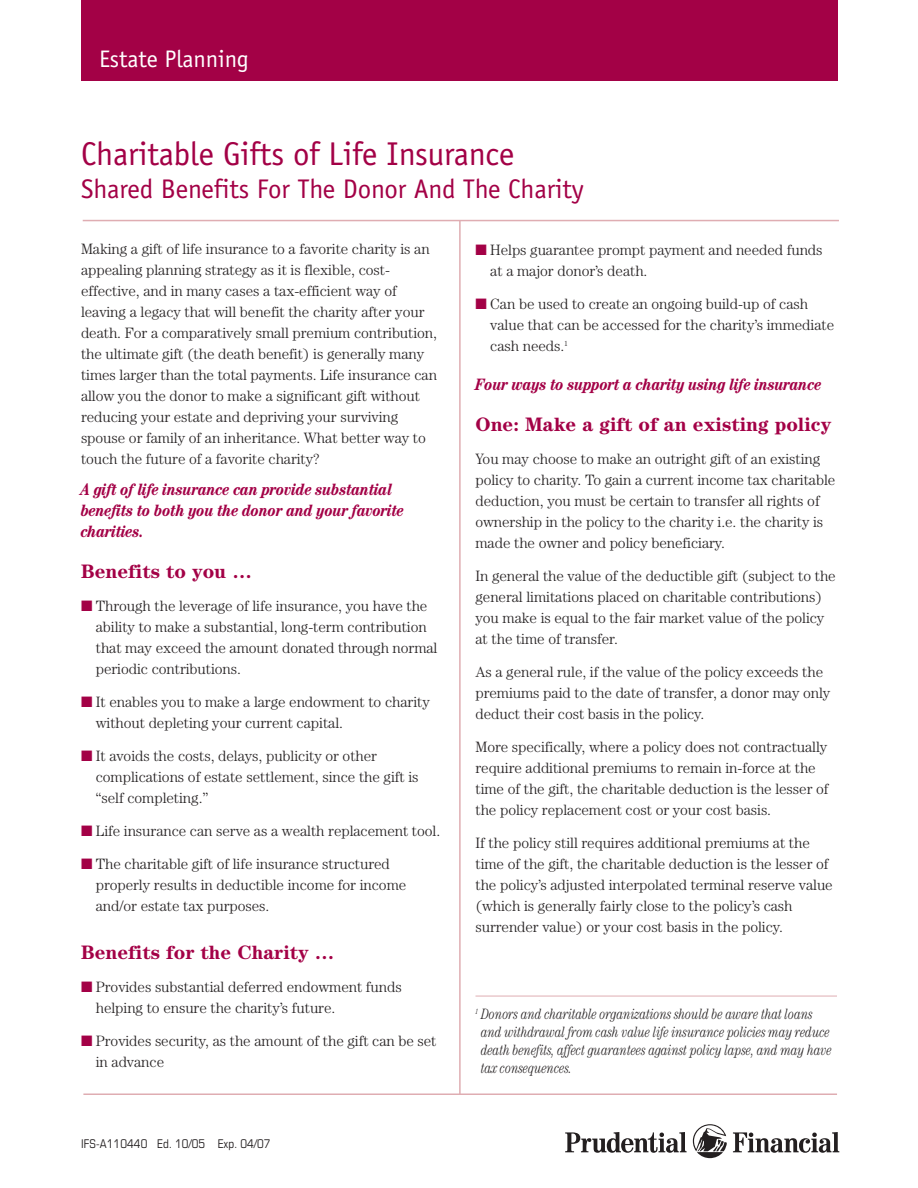
<style>
.page{position:relative;width:918px;height:1188px;background:#fff}
.page>*{position:absolute;margin:0;border:0;box-sizing:border-box;transform-origin:0 0}
.t1{font:33px "Officina Sans";letter-spacing:-.005em;color:#a30146}
.t2{font:27px "Officina Sans";letter-spacing:-.005em;color:#a30146}
.t3{font:24px "Officina Sans";letter-spacing:-.005em;color:#fff}
.t4{font:700 19.5px "Century";color:#a30146}
.t5{font:italic 700 condensed 16.5px/21px "Century";letter-spacing:-.005em;color:#a30146}
.t6{font:300 15px/21px "Century";letter-spacing:-.005em;color:#231f20}
.t7{font:italic 300 condensed 15px/18px "Century";letter-spacing:-.005em;color:#231f20;scale:.9 1}
.t8{font:condensed 12px "Eurostile";letter-spacing:.01em;color:#231f20}
.s1{color:#a30146}
</style>
<div class="page">
<hr style="left:83px;top:1094px;width:754px;height:1px;background:#dfadb2">
<div style="left:81px;top:0;width:757px;height:81px;background:#a30146"></div>
<svg style="left:693px;top:1124px;width:34px;height:34px"></svg>
<svg style="left:565px;top:1132px;width:122px;height:21px"></svg>
<svg style="left:733px;top:1132px;width:106px;height:21px"></svg>
<hr style="left:459px;top:221px;width:2px;height:873px;background:#dfadb2">
<hr style="left:83px;top:220px;width:756px;height:1px;background:#dfadb2">
<hr style="left:476px;top:996px;width:361px;height:1px;background:#dfadb2">
<h3 class="t3" style="left:99px;top:49px;width:151px">Estate Planning</h3>
<h1 class="t1" style="left:81px;top:142px;width:435px">Charitable Gifts of Life Insurance</h1>
<h2 class="t2" style="left:81px;top:179px;width:504px">Shared Benefits For The Donor And The Charity</h2>
<p class="t6" style="left:81px;top:240px;width:358px">Making a gift of life insurance to a favorite charity is an appealing planning strategy as it is flexible, cost&shy;effective, and in many cases a tax-efficient way of leaving a legacy that will benefit the charity after your death. For a comparatively small premium contribution, the ultimate gift (the death benefit) is generally many times larger than the total payments. Life insurance can allow you the donor to make a significant gift without reducing your estate and depriving your surviving spouse or family of an inheritance. What better way to touch the future of a favorite charity?</p>
<p class="t5" style="left:81px;top:480px;width:325px">A gift of life insurance can provide substantial benefits to both you the donor and your favorite charities.</p>
<h3 class="t4" style="left:81px;top:565px;width:172px">Benefits to you …</h3>
<p class="t6" style="left:96px;top:597px;width:343px;text-indent:-15px"><span class="s1">■</span> Through the leverage of life insurance, you have the ability to make a substantial, long-term contribution that may exceed the amount donated through normal periodic contributions.</p>
<p class="t6" style="left:96px;top:693px;width:336px;text-indent:-15px"><span class="s1">■</span> It enables you to make a large endowment to charity without depleting your current capital.</p>
<p class="t6" style="left:96px;top:747px;width:324px;text-indent:-15px"><span class="s1">■</span> It avoids the costs, delays, publicity or other complications of estate settlement, since the gift is “self completing.”</p>
<p class="t6" style="left:81px;top:822px;width:361px"><span class="s1">■</span> Life insurance can serve as a wealth replacement tool.</p>
<p class="t6" style="left:96px;top:855px;width:312px;text-indent:-15px"><span class="s1">■</span> The charitable gift of life insurance structured properly results in deductible income for income and/or estate tax purposes.</p>
<h3 class="t4" style="left:81px;top:946px;width:255px">Benefits for the Charity …</h3>
<p class="t6" style="left:96px;top:978px;width:308px;text-indent:-15px"><span class="s1">■</span> Provides substantial deferred endowment funds helping to ensure the charity’s future.</p>
<p class="t6" style="left:96px;top:1032px;width:342px;text-indent:-15px"><span class="s1">■</span> Provides security, as the amount of the gift can be set in advance</p>
<p class="t8" style="left:81px;top:1140px;width:191px">IFS-A110440 Ed. 10/05 Exp. 04/07</p>
<p class="t6" style="left:490px;top:241px;width:334px;text-indent:-15px"><span class="s1">■</span> Helps guarantee prompt payment and needed funds at a major donor’s death.</p>
<p class="t6" style="left:490px;top:295px;width:345px;text-indent:-15px"><span class="s1">■</span> Can be used to create an ongoing build-up of cash value that can be accessed for the charity’s immediate cash needs.<sup>1</sup></p>
<p class="t5" style="left:476px;top:375px;width:348px">Four ways to support a charity using life insurance</p>
<h3 class="t4" style="left:476px;top:418px;width:357px">One: Make a gift of an existing policy</h3>
<p class="t6" style="left:476px;top:450px;width:361px">You may choose to make an outright gift of an existing policy to charity. To gain a current income tax charitable deduction, you must be certain to transfer all rights of ownership in the policy to the charity i.e. the charity is made the owner and policy beneficiary.</p>
<p class="t6" style="left:476px;top:567px;width:362px">In general the value of the deductible gift (subject to the general limitations placed on charitable contributions) you make is equal to the fair market value of the policy at the time of transfer.</p>
<p class="t6" style="left:475px;top:663px;width:356px">As a general rule, if the value of the policy exceeds the premiums paid to the date of transfer, a donor may only deduct their cost basis in the policy.</p>
<p class="t6" style="left:475px;top:738px;width:355px">More specifically, where a policy does not contractually require additional premiums to remain in-force at the time of the gift, the charitable deduction is the lesser of the policy replacement cost or your cost basis.</p>
<p class="t6" style="left:475px;top:834px;width:359px">If the policy still requires additional premiums at the time of the gift, the charitable deduction is the lesser of the policy’s adjusted interpolated terminal reserve value (which is generally fairly close to the policy’s cash surrender value) or your cost basis in the policy.</p>
<p class="t7" style="left:481px;top:1006px;width:391px;text-indent:-6px"><sup>1</sup> Donors and charitable organizations should be aware that loans and withdrawal from cash value life insurance policies may reduce death benefits, affect guarantees against policy lapse, and may have tax consequences.</p>
</div>
